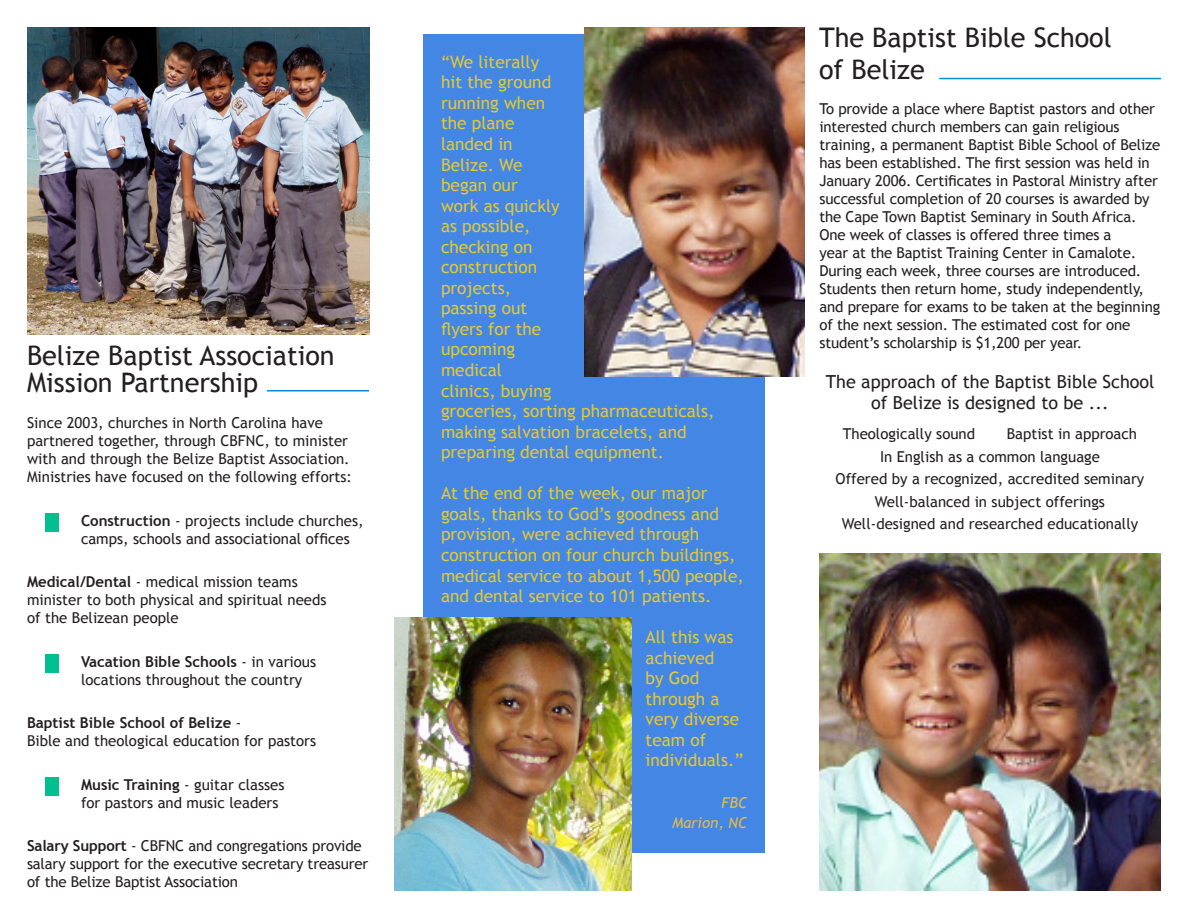
<style>
.page{position:relative;width:1188px;height:918px;background:#fff}
.page>*{position:absolute;margin:0;border:0;box-sizing:border-box;transform-origin:0 0}
.t1{font:27px/27px "Trebuchet MS";color:#231f20}
.t2{font:18px/21.6px "Trebuchet MS";color:#231f20;text-align:center}
.t3{font:17.25px/20.5px "Trebuchet MS";color:#e3c932}
.t4{font:15px/18px "Trebuchet MS";letter-spacing:-.01em;color:#231f20}
.t5{font:italic 15px/20.5px "Trebuchet MS";color:#e3ba4e;text-align:right}
.s1{font-weight:700}
.s2{color:#e3ba4e}
</style>
<div class="page">
<img style="left:28px;top:27px;width:342px;height:307px">
<hr style="left:939px;top:78px;width:222px;height:1px;background:#008fd2">
<hr style="left:267px;top:390px;width:102px;height:2px;background:#008fd2">
<img style="left:819px;top:553px;width:342px;height:338px">
<div style="left:423px;top:34px;width:342px;height:820px;background:#4486e3"></div>
<img style="left:584px;top:27px;width:221px;height:349px">
<img style="left:394px;top:617px;width:238px;height:274px">
<div style="left:45px;top:513px;width:13px;height:19px;background:#00c090"></div>
<div style="left:45px;top:654px;width:13px;height:19px;background:#00c090"></div>
<div style="left:45px;top:778px;width:13px;height:18px;background:#00c090"></div>
<p class="t1" style="left:27px;top:343px;width:309px">Belize Baptist Association<br>Mission Partnership</p>
<p class="t4" style="left:27px;top:414px;width:327px">Since 2003, churches in North Carolina have partnered together, through CBFNC, to minister with and through the Belize Baptist Association.<br>Ministries have focused on the following efforts:</p>
<p class="t4" style="left:81px;top:512px;width:284px"><span class="s1">Construction</span> - projects include churches, camps, schools and associational offices</p>
<p class="t4" style="left:27px;top:573px;width:301px"><span class="s1">Medical/Dental</span> - medical mission teams minister to both physical and spiritual needs of the Belizean people</p>
<p class="t4" style="left:81px;top:653px;width:237px"><span class="s1">Vacation Bible Schools</span> - in various locations throughout the country</p>
<p class="t4" style="left:27px;top:714px;width:291px"><span class="s1">Baptist Bible School of Belize</span> -<br>Bible and theological education for pastors</p>
<p class="t4" style="left:81px;top:776px;width:205px"><span class="s1">Music Training</span> - guitar classes for pastors and music leaders</p>
<p class="t4" style="left:27px;top:837px;width:343px"><span class="s1">Salary Support</span> - CBFNC and congregations provide salary support for the executive secretary treasurer of the Belize Baptist Association</p>
<p class="t3" style="left:441px;top:52px;width:275px"><span class="s2">“</span>We literally<br>hit the ground<br>running when<br>the plane<br>landed in<br>Belize. We<br>began our<br>work as quickly<br>as possible,<br>checking on<br>construction<br>projects,<br>passing out<br>flyers for the<br>upcoming<br>medical<br>clinics, buying<br>groceries, sorting pharmaceuticals, making salvation bracelets, and preparing dental equipment.</p>
<p class="t3" style="left:441px;top:483px;width:304px">At the end of the week, our major goals, thanks to God’s goodness and provision, were achieved through construction on four church buildings, medical service to about 1,500 people, and dental service to 101 patients.</p>
<p class="t3" style="left:646px;top:627px;width:99px">All this was achieved<br>by God through a very diverse team of individuals.”</p>
<p class="t5" style="left:672px;top:792px;width:76px">FBC<br>Marion, NC</p>
<p class="t1" style="left:819px;top:22px;width:294px;line-height:32.4px">The Baptist Bible School of Belize</p>
<p class="t4" style="left:819px;top:100px;width:342px">To provide a place where Baptist pastors and other interested church members can gain religious training, a permanent Baptist Bible School of Belize has been established. The first session was held in January 2006. Certificates in Pastoral Ministry after successful completion of 20 courses is awarded by the Cape Town Baptist Seminary in South Africa.<br>One week of classes is offered three times a<br>year at the Baptist Training Center in Camalote.<br>During each week, three courses are introduced.<br>Students then return home, study independently, and prepare for exams to be taken at the beginning of the next session. The estimated cost for one student’s scholarship is $1,200 per year.</p>
<p class="t2" style="left:826px;top:371px;width:330px">The approach of the Baptist Bible School of Belize is designed to be ...</p>
<p class="t4" style="left:843px;top:425px;width:134px">Theologically sound</p>
<p class="t4" style="left:1007px;top:425px;width:132px">Baptist in approach</p>
<p class="t4" style="left:880px;top:448px;width:221px">In English as a common language</p>
<p class="t4" style="left:836px;top:470px;width:310px">Offered by a recognized, accredited seminary</p>
<p class="t4" style="left:875px;top:493px;width:232px">Well-balanced in subject offerings</p>
<p class="t4" style="left:842px;top:515px;width:298px">Well-designed and researched educationally</p>
</div>
